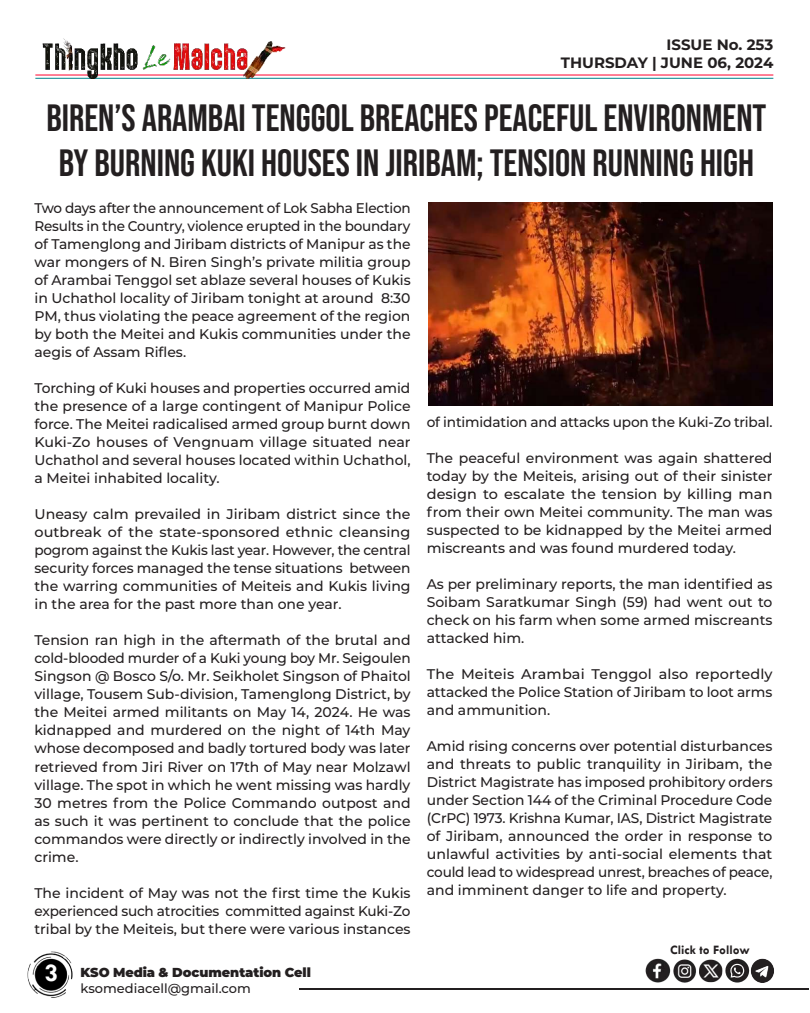
<style>
.page{position:relative;width:810px;height:1013px;background:#fff}
.page>*{position:absolute;margin:0;border:0;box-sizing:border-box;transform-origin:0 0}
.t1{font:38px/45.6px "Bebas Neue";color:#231f20;text-align:center}
.t2{font:700 26px "Tw Cen";color:#fff}
.t3{font:700 15px/18px "Montserrat";color:#231f20;text-align:right}
.t4{font:500 14px/18px "Montserrat";color:#231f20;text-align:justify}
.t5{font:900 13px "Montserrat";letter-spacing:-.005em;color:#231f20}
.t6{font:500 13px "Montserrat";color:#231f20}
.t7{font:700 13px "Tw Cen";color:#231f20}
</style>
<div class="page">
<hr style="left:299px;top:988px;width:509px;height:1px;background:#231f20">
<img style="left:27px;top:951px;width:46px;height:47px">
<hr style="left:35px;top:74px;width:738px;height:1px;background:#ff002d">
<hr style="left:35px;top:78px;width:738px;height:1px;background:#00848b">
<img style="left:35px;top:38px;width:254px;height:41px">
<img style="left:645px;top:958px;width:129px;height:25px">
<img style="left:428px;top:202px;width:345px;height:203px">
<p class="t3" style="left:561px;top:35px;width:214px">ISSUE No. 253<br>THURSDAY | JUNE 06, 2024</p>
<h1 class="t1" style="left:46px;top:94px;width:722px">BIREN’S ARAMBAI TENGGOL BREACHES PEACEFUL ENVIRONMENT<br>BY BURNING KUKI HOUSES IN JIRIBAM; TENSION RUNNING HIGH</h1>
<p class="t4" style="left:34px;top:198px;width:378px">Two days after the announcement of Lok Sabha Election Results in the Country, violence erupted in the boundary of Tamenglong and Jiribam districts of Manipur as the war mongers of N. Biren Singh’s private militia group of Arambai Tenggol set ablaze several houses of Kukis in Uchathol locality of Jiribam tonight at around 8:30<br>PM, thus violating the peace agreement of the region by both the Meitei and Kukis communities under the aegis of Assam Rifles.</p>
<p class="t4" style="left:34px;top:378px;width:378px">Torching of Kuki houses and properties occurred amid the presence of a large contingent of Manipur Police force. The Meitei radicalised armed group burnt down Kuki-Zo houses of Vengnuam village situated near Uchathol and several houses located within Uchathol, a Meitei inhabited locality.</p>
<p class="t4" style="left:34px;top:504px;width:378px">Uneasy calm prevailed in Jiribam district since the outbreak of the state-sponsored ethnic cleansing pogrom against the Kukis last year. However, the central security forces managed the tense situations between the warring communities of Meiteis and Kukis living in the area for the past more than one year.</p>
<p class="t4" style="left:34px;top:630px;width:378px">Tension ran high in the aftermath of the brutal and cold-blooded murder of a Kuki young boy Mr. Seigoulen Singson @ Bosco S/o. Mr. Seikholet Singson of Phaitol village, Tousem Sub-division, Tamenglong District, by the Meitei armed militants on May 14, 2024. He was kidnapped and murdered on the night of 14th May whose decomposed and badly tortured body was later retrieved from Jiri River on 17th of May near Molzawl village. The spot in which he went missing was hardly 30 metres from the Police Commando outpost and as such it was pertinent to conclude that the police commandos were directly or indirectly involved in the crime.</p>
<p class="t4" style="left:34px;top:882px;width:378px">The incident of May was not the first time the Kukis experienced such atrocities committed against Kuki-Zo tribal by the Meiteis, but there were various instances</p>
<p class="t4" style="left:427px;top:412px;width:347px">of intimidation and attacks upon the Kuki-Zo tribal.</p>
<p class="t4" style="left:427px;top:448px;width:347px">The peaceful environment was again shattered today by the Meiteis, arising out of their sinister design to escalate the tension by killing man from their own Meitei community. The man was suspected to be kidnapped by the Meitei armed miscreants and was found murdered today.</p>
<p class="t4" style="left:427px;top:574px;width:347px">As per preliminary reports, the man identified as Soibam Saratkumar Singh (59) had went out to check on his farm when some armed miscreants attacked him.</p>
<p class="t4" style="left:427px;top:664px;width:347px">The Meiteis Arambai Tenggol also reportedly attacked the Police Station of Jiribam to loot arms and ammunition.</p>
<p class="t4" style="left:427px;top:736px;width:347px">Amid rising concerns over potential disturbances and threats to public tranquility in Jiribam, the District Magistrate has imposed prohibitory orders under Section 144 of the Criminal Procedure Code (CrPC) 1973. Krishna Kumar, IAS, District Magistrate of Jiribam, announced the order in response to unlawful activities by anti-social elements that could lead to widespread unrest, breaches of peace, and imminent danger to life and property.</p>
<h2 class="t2" style="left:44px;top:957px;width:15px">3</h2>
<p class="t5" style="left:81px;top:962px;width:232px">KSO Media &amp; Documentation Cell</p>
<p class="t6" style="left:81px;top:978px;width:172px">ksomediacell@gmail.com</p>
<p class="t7" style="left:670px;top:942px;width:81px">Click to Follow</p>
</div>
